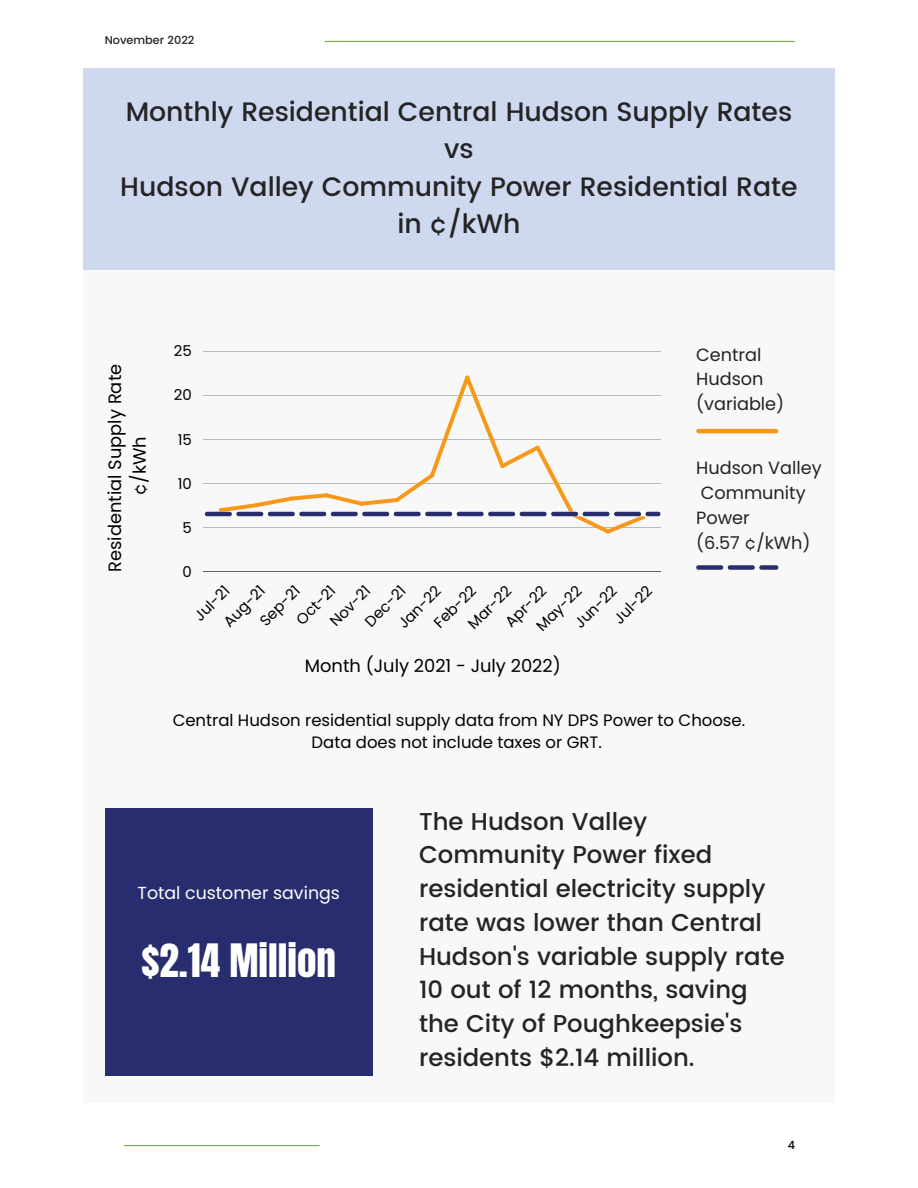
<style>
.page{position:relative;width:918px;height:1188px;background:#fff}
.page>*{position:absolute;margin:0;border:0;box-sizing:border-box;transform-origin:0 0}
.t1{font:39.15px "Anton";color:#fff}
.t2{font:500 26.7px/37.2px "Poppins";color:#252324;text-align:center}
.t3{font:500 24.3px/33.8px "Poppins";color:#252324}
.t4{font:17.85px/24.8px "Poppins";color:#000;text-align:center}
.t5{font:17.7px/24.8px "Poppins";color:#252324}
.t6{font:17.4px "Poppins";color:#fff}
.t7{font:16.5px/22.5px "Poppins";color:#000;text-align:center}
.t8{font:15px "Poppins";color:#000}
.t9{font:500 11.25px "Poppins";color:#252324}
.t10{font:500 11.25px "Poppins";color:#000}
</style>
<div class="page">
<hr style="left:124px;top:1145px;width:196px;height:1px;background:#70ad47">
<hr style="left:325px;top:41px;width:469px;height:1px;background:#70ad47">
<div style="left:83px;top:100px;width:752px;height:1003px;background:#f8f8f8"></div>
<div style="left:83px;top:69px;width:752px;height:201px;background:#cdd9ef"></div>
<svg style="left:696px;top:565px;width:82px;height:5px"></svg>
<hr style="left:698px;top:429px;width:78px;height:4px;background:#f79819">
<hr style="left:203px;top:351px;width:458px;height:1px;background:#000">
<hr style="left:203px;top:395px;width:458px;height:1px;background:#000">
<hr style="left:203px;top:439px;width:458px;height:1px;background:#000">
<hr style="left:203px;top:483px;width:458px;height:1px;background:#000">
<hr style="left:203px;top:527px;width:458px;height:1px;background:#000">
<hr style="left:203px;top:572px;width:458px;height:1px;background:#000">
<div style="left:105px;top:808px;width:268px;height:268px;background:#282d6f"></div>
<svg style="left:205px;top:376px;width:456px;height:157px"></svg>
<p class="t9" style="left:105px;top:33px;width:91px">November 2022</p>
<p class="t2" style="left:120px;top:93px;width:679px">Monthly Residential Central Hudson Supply Rates vs<br>Hudson Valley Community Power Residential Rate in ¢/kWh</p>
<p class="t4" style="left:102px;top:572px;width:209px;rotate:-90deg">Residential Supply Rate ¢/kWh</p>
<p class="t8" style="left:174px;top:341px;width:19px">25</p>
<p class="t8" style="left:174px;top:385px;width:19px">20</p>
<p class="t8" style="left:178px;top:429px;width:16px">15</p>
<p class="t8" style="left:178px;top:473px;width:16px">10</p>
<p class="t8" style="left:183px;top:517px;width:11px">5</p>
<p class="t8" style="left:183px;top:561px;width:11px">0</p>
<p class="t8" style="left:291px;top:615px;width:49px;rotate:-45deg">Oct-21</p>
<p class="t8" style="left:219px;top:617px;width:53px;rotate:-45deg">Aug-21</p>
<p class="t8" style="left:190px;top:611px;width:44px;rotate:-45deg">Jul-21</p>
<p class="t8" style="left:255px;top:616px;width:51px;rotate:-45deg">Sep-21</p>
<p class="t8" style="left:360px;top:616px;width:52px;rotate:-45deg">Dec-21</p>
<p class="t8" style="left:325px;top:616px;width:52px;rotate:-45deg">Nov-21</p>
<p class="t8" style="left:393px;top:618px;width:46px;rotate:-45deg">Jan-2</p>
<p class="t8" style="left:429px;top:618px;width:45px;rotate:-45deg">Feb-2</p>
<p class="t8" style="left:463px;top:619px;width:47px;rotate:-45deg">Mar-2</p>
<p class="t8" style="left:500px;top:617px;width:44px;rotate:-45deg">Apr-2</p>
<p class="t8" style="left:570px;top:618px;width:45px;rotate:-45deg">Jun-2</p>
<p class="t8" style="left:609px;top:614px;width:39px;rotate:-45deg">Jul-2</p>
<p class="t8" style="left:532px;top:621px;width:50px;rotate:-45deg">May-2</p>
<p class="t4" style="left:305px;top:654px;width:257px">Month (July 2021 - July 2022)</p>
<p class="t5" style="left:696px;top:342px;width:90px">Central<br>Hudson (variable)</p>
<p class="t5" style="left:696px;top:456px;width:127px">Hudson Valley<br>Community<br>Power<br>(6.57 ¢/kWh)</p>
<p class="t7" style="left:173px;top:709px;width:574px">Central Hudson residential supply data from NY DPS Power to Choose.<br>Data does not include taxes or GRT.</p>
<p class="t6" style="left:138px;top:880px;width:204px">Total customer savings</p>
<h1 class="t1" style="left:142px;top:933px;width:196px">$2.14 Million</h1>
<p class="t3" style="left:419px;top:804px;width:367px">The Hudson Valley<br>Community Power fixed residential electricity supply rate was lower than Central<br>Hudson's variable supply rate<br>10 out of 12 months, saving the City of Poughkeepsie's residents $2.14 million.</p>
<p class="t10" style="left:788px;top:1138px;width:9px">4</p>
</div>
